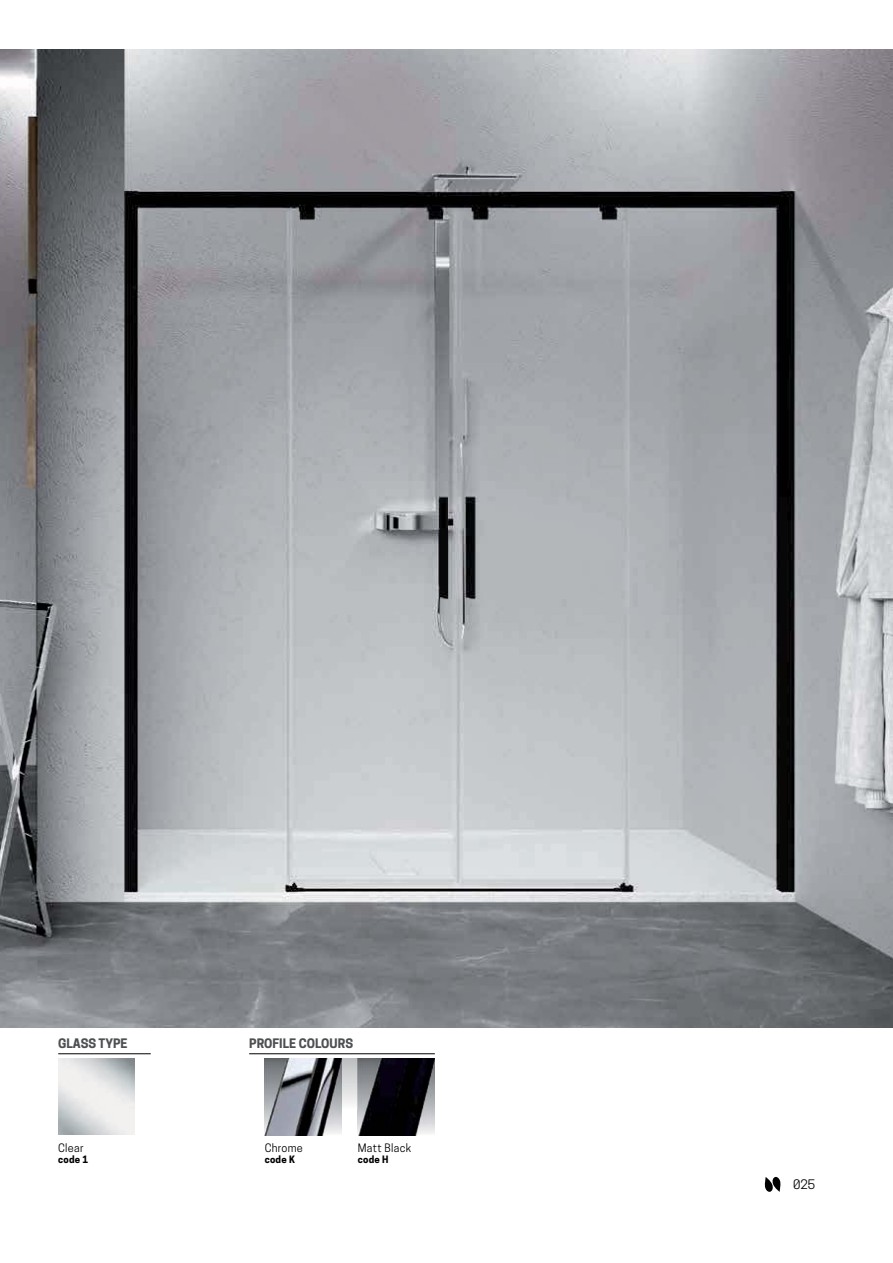
<style>
.page{position:relative;width:893px;height:1263px;background:#fff}
.page>*{position:absolute;margin:0;border:0;box-sizing:border-box;transform-origin:0 0}
.t1{font:700 12.3px "Novellini";color:#4d4f52}
.t2{font:12.3px "Novellini";color:#000}
.t3{font:10.95px "Novellini";letter-spacing:.025em;color:#000}
.t4{font:700 9.6px "Novellini";letter-spacing:.025em;color:#000}
</style>
<div class="page">
<svg style="left:136px;top:1053px;width:15px;height:1px"></svg>
<svg style="left:264px;top:1058px;width:171px;height:78px"></svg>
<hr style="left:58px;top:1054px;width:93px;height:1px;background:#000">
<hr style="left:249px;top:1054px;width:186px;height:1px;background:#000">
<img style="left:264px;top:1058px;width:77px;height:77px">
<img style="left:357px;top:1058px;width:77px;height:77px">
<img style="left:0;top:49px;width:892px;height:978px">
<svg style="left:764px;top:1177px;width:16px;height:15px"></svg>
<p class="t1" style="left:58px;top:1036px;width:71px">GLASS TYPE</p>
<p class="t1" style="left:249px;top:1036px;width:105px">PROFILE COLOURS</p>
<p class="t3" style="left:58px;top:1143px;width:27px">Clear</p>
<p class="t4" style="left:58px;top:1154px;width:32px">code 1</p>
<p class="t3" style="left:265px;top:1143px;width:40px">Chrome</p>
<p class="t4" style="left:265px;top:1154px;width:32px">code K</p>
<p class="t3" style="left:358px;top:1143px;width:55px">Matt Black</p>
<p class="t4" style="left:358px;top:1154px;width:32px">code H</p>
<p class="t2" style="left:793px;top:1179px;width:24px">025</p>
</div>
